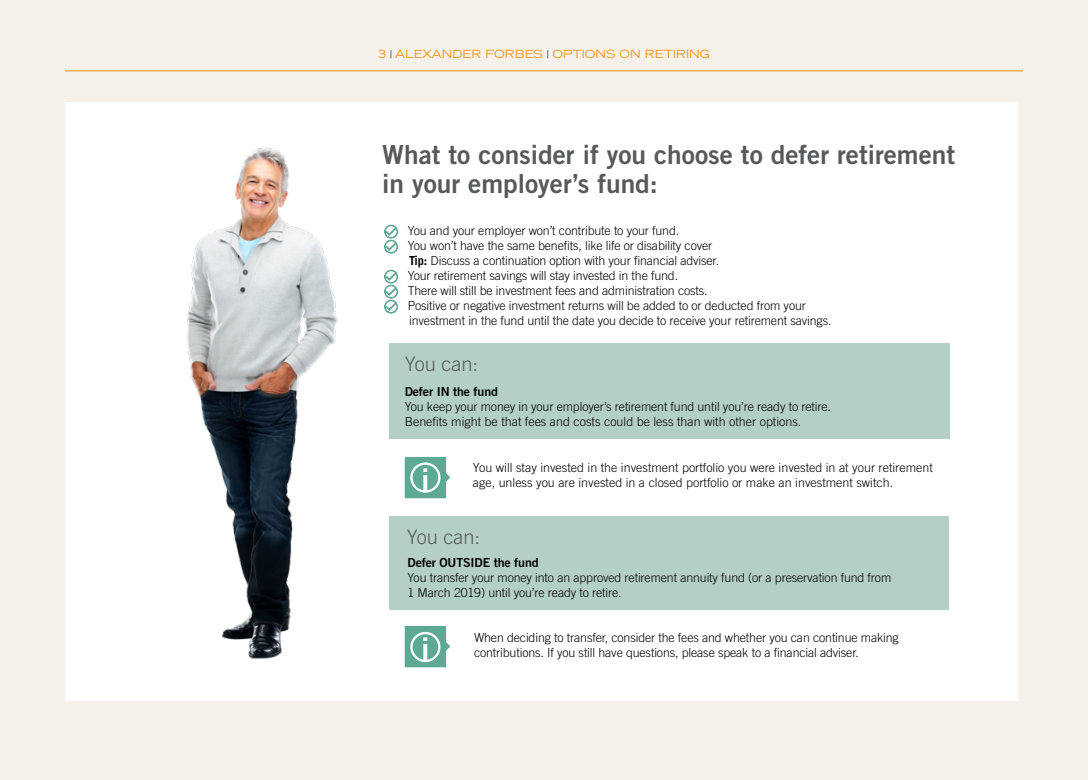
<style>
.page{position:relative;width:1088px;height:780px;background:#f6f1ea}
.page>*{position:absolute;margin:0;border:0;box-sizing:border-box;transform-origin:0 0}
.t1{font:30.75px "Trade Gothic LT Std Bd 2";color:#fff}
.t2{font:26.25px/28.8px "Trade Gothic LT Std Bd 2";color:#58595b}
.t3{font:300 20px "Trade Gothic LT Std";color:#58595b}
.t4{font:300 12.5px/15px "Trade Gothic LT Std";letter-spacing:-.01em;color:#000}
.t5{font:12.5px "Trade Gothic LT Std Bd 2";letter-spacing:-.01em;color:#000}
.t6{font:expanded 11.25px "Trade Gothic LT Std";color:#f7941e}
.s1{font-weight:700}
</style>
<div class="page">
<div style="left:65px;top:102px;width:952px;height:598px;background:#fff"></div>
<svg style="left:390px;top:50px;width:2px;height:8px"></svg>
<hr style="left:65px;top:70px;width:958px;height:1px;background:#f7941e">
<svg style="left:384px;top:225px;width:14px;height:28px"></svg>
<svg style="left:384px;top:270px;width:14px;height:43px"></svg>
<svg style="left:405px;top:457px;width:45px;height:41px"></svg>
<div style="left:389px;top:343px;width:561px;height:96px;background:#b4d0c6"></div>
<div style="left:389px;top:516px;width:560px;height:94px;background:#b4d0c6"></div>
<img style="left:187px;top:147px;width:151px;height:512px">
<svg style="left:405px;top:626px;width:45px;height:41px"></svg>
<p class="t6" style="left:378px;top:47px;width:333px">3 ALEXANDER FORBES OPTIONS ON RETIRING</p>
<h2 class="t2" style="left:382px;top:140px;width:574px">What to consider if you choose to defer retirement in your employer’s fund:</h2>
<p class="t4" style="left:408px;top:222px;width:425px">You and your employer won’t contribute to your fund.<br>You won’t have the same benefits, like life or disability cover<br><span class="s1">Tip:</span> Discuss a continuation option with your financial adviser.<br>Your retirement savings will stay invested in the fund.<br>There will still be investment fees and administration costs.<br>Positive or negative investment returns will be added to or deducted from your investment in the fund until the date you decide to receive your retirement savings.</p>
<h3 class="t3" style="left:405px;top:352px;width:75px">You can:</h3>
<p class="t5" style="left:405px;top:383px;width:95px">Defer IN the fund</p>
<p class="t4" style="left:405px;top:398px;width:428px">You keep your money in your employer’s retirement fund until you’re ready to retire.<br>Benefits might be that fees and costs could be less than with other options.</p>
<p class="t4" style="left:473px;top:460px;width:461px">You will stay invested in the investment portfolio you were invested in at your retirement</p>
<h1 class="t1" style="left:421px;top:461px;width:10px">i</h1>
<p class="t4" style="left:473px;top:475px;width:422px">age, unless you are invested in a closed portfolio or make an investment switch.</p>
<h3 class="t3" style="left:407px;top:524px;width:75px">You can:</h3>
<p class="t5" style="left:407px;top:554px;width:133px">Defer OUTSIDE the fund</p>
<p class="t4" style="left:407px;top:570px;width:485px">You transfer your money into an approved retirement annuity fund (or a preservation fund from<br>1 March 2019) until you’re ready to retire.</p>
<h1 class="t1" style="left:421px;top:630px;width:10px">i</h1>
<p class="t4" style="left:474px;top:629px;width:426px">When deciding to transfer, consider the fees and whether you can continue making contributions. If you still have questions, please speak to a financial adviser.</p>
</div>
